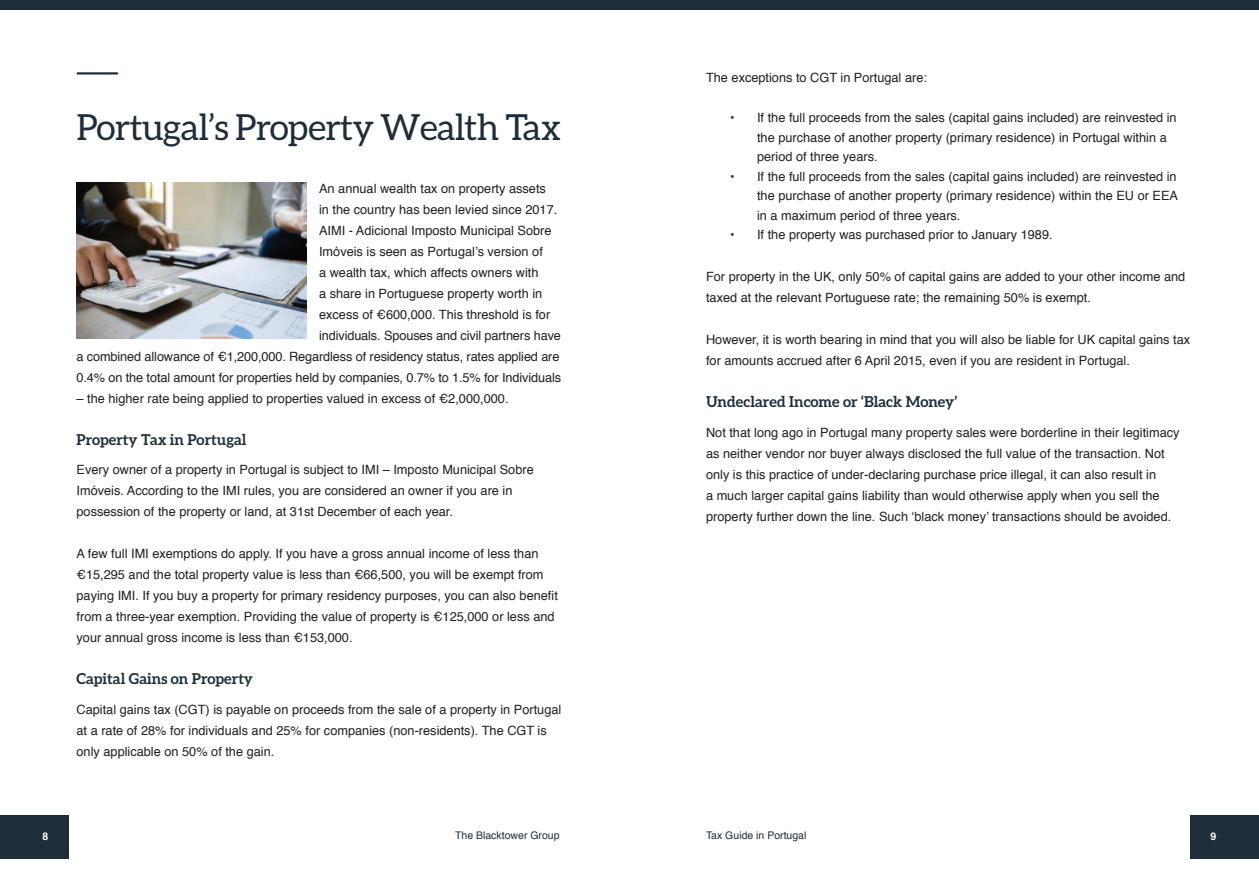
<style>
.page{position:relative;width:1259px;height:893px;background:#fff}
.page>*{position:absolute;margin:0;border:0;box-sizing:border-box;transform-origin:0 0}
.t1{font:36px "Aleo";letter-spacing:-.02em;color:#1d2e3a}
.t2{font:700 15px "Aleo";color:#1d2e3a}
.t3{font:12.75px/21px "Helvetica";color:#231f20}
.t4{font:10.5px "Helvetica";color:#1d2e3a}
.t5{font:700 10.5px "Helvetica";color:#fff}
.s1{color:#1d2e3a}
</style>
<div class="page">
<div style="left:0;top:0;width:1259px;height:9px;background:#1d2e3a"></div>
<div style="left:0;top:815px;width:68px;height:44px;background:#1d2e3a"></div>
<div style="left:1191px;top:815px;width:68px;height:44px;background:#1d2e3a"></div>
<hr style="left:78px;top:72px;width:39px;height:3px;background:#1d2e3a">
<img style="left:77px;top:182px;width:229px;height:157px">
<h1 class="t1" style="left:77px;top:106px;width:486px">Portugal’s Property Wealth Tax</h1>
<p class="t3" style="left:319px;top:178px;width:228px">An annual wealth tax on property assets</p>
<p class="t3" style="left:319px;top:199px;width:240px">in the country has been levied since 2017.</p>
<p class="t3" style="left:319px;top:220px;width:234px">AIMI - Adicional Imposto Municipal Sobre</p>
<p class="t3" style="left:319px;top:241px;width:225px">Imóveis is seen as Portugal’s version of</p>
<p class="t3" style="left:319px;top:262px;width:221px">a wealth tax, which affects owners with</p>
<p class="t3" style="left:319px;top:283px;width:225px">a share in Portuguese property worth in</p>
<p class="t3" style="left:319px;top:304px;width:233px">excess of €600,000. This threshold is for</p>
<p class="t3" style="left:319px;top:325px;width:243px">individuals. Spouses and civil partners have</p>
<p class="t3" style="left:77px;top:346px;width:484px">a combined allowance of €1,200,000. Regardless of residency status, rates applied are</p>
<p class="t3" style="left:77px;top:367px;width:486px">0.4% on the total amount for properties held by companies, 0.7% to 1.5% for Individuals</p>
<p class="t3" style="left:77px;top:388px;width:433px">– the higher rate being applied to properties valued in excess of €2,000,000.</p>
<p class="t2" style="left:77px;top:431px;width:171px">Property Tax in Portugal</p>
<p class="t3" style="left:77px;top:460px;width:459px">Every owner of a property in Portugal is subject to IMI – Imposto Municipal Sobre<br>Imóveis. According to the IMI rules, you are considered an owner if you are in possession of the property or land, at 31st December of each year.</p>
<p class="t3" style="left:77px;top:544px;width:483px">A few full IMI exemptions do apply. If you have a gross annual income of less than €15,295 and the total property value is less than €66,500, you will be exempt from paying IMI. If you buy a property for primary residency purposes, you can also benefit from a three-year exemption. Providing the value of property is €125,000 or less and your annual gross income is less than €153,000.</p>
<p class="t2" style="left:77px;top:670px;width:178px">Capital Gains on Property</p>
<p class="t3" style="left:77px;top:699px;width:486px">Capital gains tax (CGT) is payable on proceeds from the sale of a property in Portugal at a rate of 28% for individuals and 25% for companies (non-residents). The CGT is only applicable on 50% of the gain.</p>
<p class="t3" style="left:706px;top:67px;width:222px">The exceptions to CGT in Portugal are:</p>
<p class="t3" style="left:757px;top:109px;width:421px;line-height:19.5px;text-indent:-27px"><span class="s1">•</span> If the full proceeds from the sales (capital gains included) are reinvested in the purchase of another property (primary residence) in Portugal within a period of three years.</p>
<p class="t3" style="left:757px;top:167px;width:422px;line-height:19.5px;text-align:justify;text-indent:-27px"><span class="s1">•</span> If the full proceeds from the sales (capital gains included) are reinvested in the purchase of another property (primary residence) within the EU or EEA in a maximum period of three years.</p>
<p class="t3" style="left:730px;top:225px;width:324px"><span class="s1">•</span> If the property was purchased prior to January 1989.</p>
<p class="t3" style="left:706px;top:267px;width:481px">For property in the UK, only 50% of capital gains are added to your other income and taxed at the relevant Portuguese rate; the remaining 50% is exempt.</p>
<p class="t3" style="left:706px;top:330px;width:485px">However, it is worth bearing in mind that you will also be liable for UK capital gains tax for amounts accrued after 6 April 2015, even if you are resident in Portugal.</p>
<p class="t2" style="left:706px;top:393px;width:253px">Undeclared Income or ‘Black Money’</p>
<p class="t3" style="left:706px;top:422px;width:475px">Not that long ago in Portugal many property sales were borderline in their legitimacy as neither vendor nor buyer always disclosed the full value of the transaction. Not only is this practice of under-declaring purchase price illegal, it can also result in<br>a much larger capital gains liability than would otherwise apply when you sell the property further down the line. Such ‘black money’ transactions should be avoided.</p>
<p class="t5" style="left:42px;top:827px;width:7px">8</p>
<p class="t4" style="left:706px;top:827px;width:102px">Tax Guide in Portugal</p>
<p class="t5" style="left:1210px;top:827px;width:7px">9</p>
<p class="t4" style="left:455px;top:827px;width:106px">The Blacktower Group</p>
</div>
